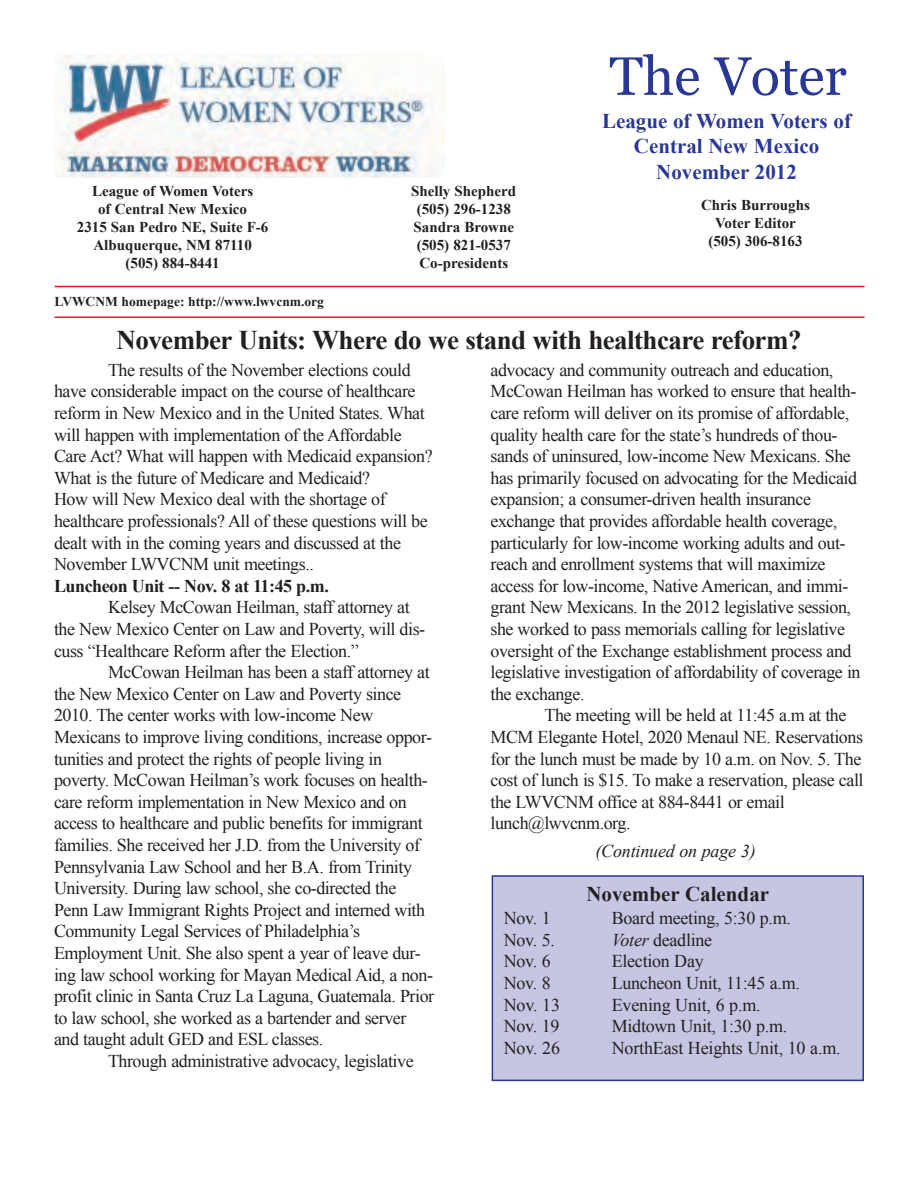
<style>
.page{position:relative;width:918px;height:1188px;background:#fff}
.page>*{position:absolute;margin:0;border:0;box-sizing:border-box;transform-origin:0 0}
.t1{font:54px "Georgia";color:#293795}
.t2{font:700 27px "Times New Roman";letter-spacing:-.02em;color:#231f20}
.t3{font:700 21px/25.2px "Times New Roman";color:#293795;text-align:center}
.t4{font:700 21px "Times New Roman";color:#231f20}
.t5{font:18px/21.6px "Times New Roman";letter-spacing:-.025em;color:#231f20}
.t6{font:700 18px "Times New Roman";letter-spacing:-.025em;color:#231f20}
.t7{font:italic 18px "Times New Roman";letter-spacing:-.01em;color:#231f20}
.t8{font:700 15px/18px "Times New Roman";color:#231f20;text-align:center}
.t9{font:700 13.5px "Times New Roman";color:#231f20}
.s1{font-style:italic}
</style>
<div class="page">
<hr style="left:55px;top:286px;width:810px;height:1px;background:#ee1e24">
<hr style="left:55px;top:317px;width:810px;height:1px;background:#ee1e24">
<div style="left:492px;top:876px;width:371px;height:204px;background:#c6c5e2"></div>
<div style="left:492px;top:875px;width:372px;height:206px;border:2px solid #293795"></div>
<img style="left:54px;top:54px;width:391px;height:124px">
<h1 class="t1" style="left:609px;top:45px;width:239px">The Voter</h1>
<p class="t8" style="left:77px;top:182px;width:193px">League of Women Voters<br>of Central New Mexico<br>2315 San Pedro NE, Suite F-6<br>Albuquerque, NM 87110 (505) 884-8441</p>
<p class="t9" style="left:55px;top:294px;width:271px">LVWCNM homepage: http://www.lwvcnm.org</p>
<p class="t8" style="left:411px;top:182px;width:106px">Shelly Shepherd (505) 296-1238<br>Sandra Browne (505) 821-0537<br>Co-presidents</p>
<p class="t3" style="left:602px;top:108px;width:251px">League of Women Voters of<br>Central New Mexico<br>November 2012</p>
<p class="t8" style="left:701px;top:196px;width:110px">Chris Burroughs<br>Voter Editor (505) 306-8163</p>
<h2 class="t2" style="left:116px;top:325px;width:687px">November Units: Where do we stand with healthcare reform?</h2>
<p class="t5" style="left:54px;top:359px;width:380px;text-indent:54px">The results of the November elections could have considerable impact on the course of healthcare reform in New Mexico and in the United States. What will happen with implementation of the Affordable Care Act? What will happen with Medicaid expansion?<br>What is the future of Medicare and Medicaid?<br>How will New Mexico deal with the shortage of healthcare professionals? All of these questions will be dealt with in the coming years and discussed at the November LWVCNM unit meetings..</p>
<p class="t6" style="left:54px;top:576px;width:276px">Luncheon Unit -- Nov. 8 at 11:45 p.m.</p>
<p class="t5" style="left:54px;top:597px;width:373px;text-indent:54px">Kelsey McCowan Heilman, staff attorney at the New Mexico Center on Law and Poverty, will dis&shy;cuss “Healthcare Reform after the Election.”</p>
<p class="t5" style="left:54px;top:661px;width:382px;text-indent:54px">McCowan Heilman has been a staff attorney at the New Mexico Center on Law and Poverty since 2010. The center works with low-income New Mexicans to improve living conditions, increase oppor&shy;tunities and protect the rights of people living in poverty. McCowan Heilman’s work focuses on health&shy;care reform implementation in New Mexico and on access to healthcare and public benefits for immigrant families. She received her J.D. from the University of Pennsylvania Law School and her B.A. from Trinity University. During law school, she co-directed the Penn Law Immigrant Rights Project and interned with Community Legal Services of Philadelphia’s Employment Unit. She also spent a year of leave dur&shy;ing law school working for Mayan Medical Aid, a non&shy;profit clinic in Santa Cruz La Laguna, Guatemala. Prior to law school, she worked as a bartender and server and taught adult GED and ESL classes.</p>
<p class="t5" style="left:108px;top:1050px;width:307px">Through administrative advocacy, legislative</p>
<p class="t5" style="left:490px;top:359px;width:372px">advocacy and community outreach and education, McCowan Heilman has worked to ensure that health&shy;care reform will deliver on its promise of affordable, quality health care for the state’s hundreds of thou&shy;sands of uninsured, low-income New Mexicans. She has primarily focused on advocating for the Medicaid expansion; a consumer-driven health insurance exchange that provides affordable health coverage, particularly for low-income working adults and out&shy;reach and enrollment systems that will maximize access for low-income, Native American, and immi&shy;grant New Mexicans. In the 2012 legislative session, she worked to pass memorials calling for legislative oversight of the Exchange establishment process and legislative investigation of affordability of coverage in the exchange.</p>
<p class="t5" style="left:490px;top:705px;width:375px;text-indent:54px">The meeting will be held at 11:45 a.m at the MCM Elegante Hotel, 2020 Menaul NE. Reservations for the lunch must be made by 10 a.m. on Nov. 5. The cost of lunch is $15. To make a reservation, please call the LWVCNM office at 884-8441 or email lunch@lwvcnm.org.</p>
<p class="t7" style="left:595px;top:841px;width:162px">(Continued on page 3)</p>
<p class="t4" style="left:586px;top:882px;width:184px">November Calendar</p>
<p class="t5" style="left:504px;top:907px;width:48px">Nov. 1</p>
<p class="t5" style="left:612px;top:907px;width:181px">Board meeting, 5:30 p.m.</p>
<p class="t5" style="left:504px;top:929px;width:53px">Nov. 5.</p>
<p class="t5" style="left:612px;top:929px;width:102px"><span class="s1">Voter</span> deadline</p>
<p class="t5" style="left:504px;top:951px;width:48px">Nov. 6</p>
<p class="t5" style="left:612px;top:951px;width:93px">Election Day</p>
<p class="t5" style="left:504px;top:972px;width:48px">Nov. 8</p>
<p class="t5" style="left:612px;top:972px;width:190px">Luncheon Unit, 11:45 a.m.</p>
<p class="t5" style="left:504px;top:994px;width:58px">Nov. 13</p>
<p class="t5" style="left:612px;top:994px;width:150px">Evening Unit, 6 p.m.</p>
<p class="t5" style="left:504px;top:1015px;width:57px">Nov. 19</p>
<p class="t5" style="left:612px;top:1015px;width:177px">Midtown Unit, 1:30 p.m.</p>
<p class="t5" style="left:504px;top:1037px;width:58px">Nov. 26</p>
<p class="t5" style="left:612px;top:1037px;width:230px">NorthEast Heights Unit, 10 a.m.</p>
</div>
